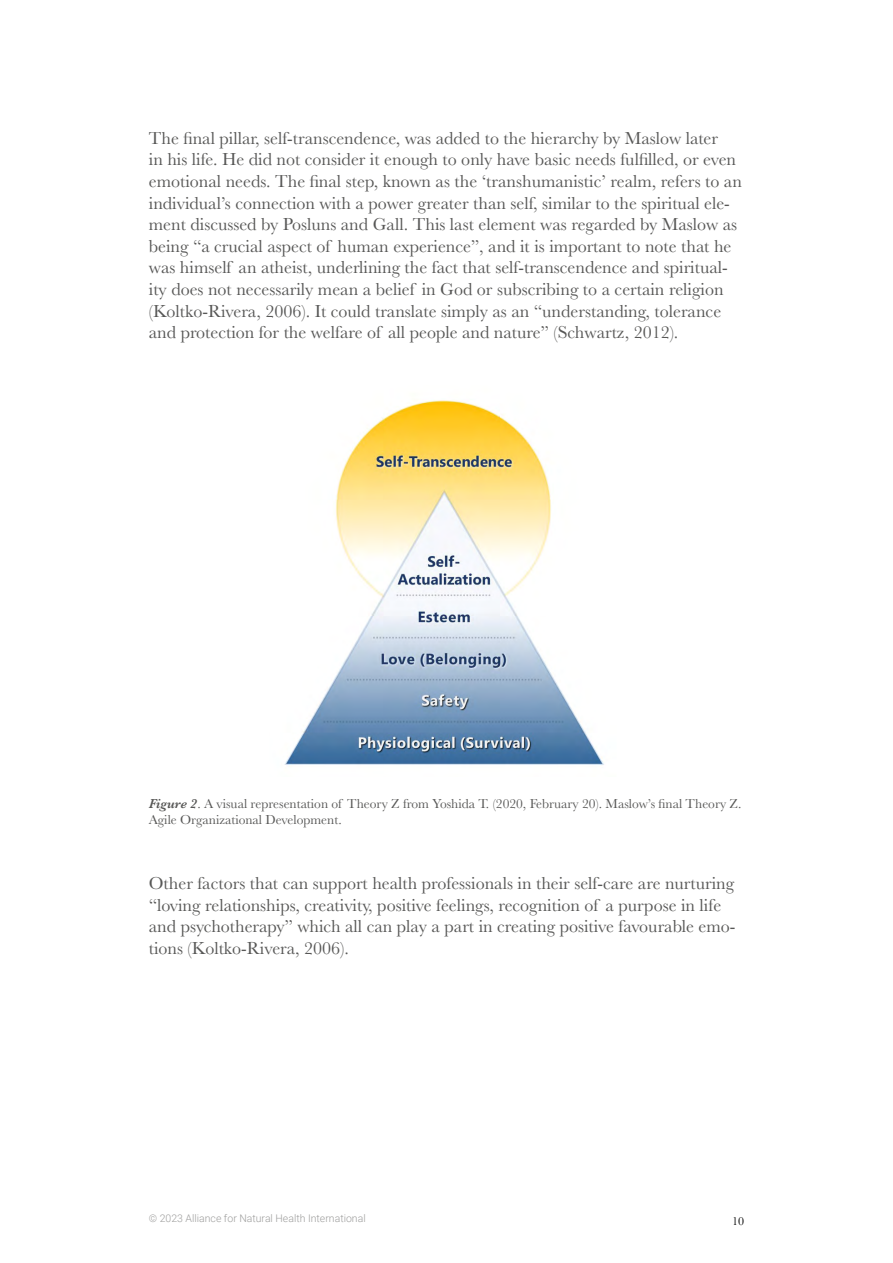
<style>
.page{position:relative;width:893px;height:1263px;background:#fff}
.page>*{position:absolute;margin:0;border:0;box-sizing:border-box;transform-origin:0 0}
.t1{font:18px/21.6px "Baskerville";color:#575756}
.t2{font:13.5px/16.2px "Baskerville";color:#575756}
.t3{font:12px "Baskerville";color:#000}
.t4{font:300 10.5px "Roboto";color:#9d9d9c}
.s1{font-weight:600;font-style:italic}
</style>
<div class="page">
<img style="left:284px;top:400px;width:320px;height:367px">
<p class="t1" style="left:149px;top:127px;width:595px">The final pillar, self-transcendence, was added to the hierarchy by Maslow later<br>in his life. He did not consider it enough to only have basic needs fulfilled, or even emotional needs. The final step, known as the ‘transhumanistic’ realm, refers to an individual’s connection with a power greater than self, similar to the spiritual ele&shy;ment discussed by Posluns and Gall. This last element was regarded by Maslow as being “a crucial aspect of human experience”, and it is important to note that he was himself an atheist, underlining the fact that self-transcendence and spiritual&shy;ity does not necessarily mean a belief in God or subscribing to a certain religion (Koltko-Rivera, 2006). It could translate simply as an “understanding, tolerance and protection for the welfare of all people and nature” (Schwartz, 2012).</p>
<p class="t2" style="left:149px;top:796px;width:594px"><span class="s1">Figure 2</span>. A visual representation of Theory Z from Yoshida T. (2020, February 20). Maslow’s final Theory Z.<br>Agile Organizational Development.</p>
<p class="t1" style="left:149px;top:873px;width:588px">Other factors that can support health professionals in their self-care are nurturing “loving relationships, creativity, positive feelings, recognition of a purpose in life and psychotherapy” which all can play a part in creating positive favourable emo&shy;tions (Koltko-Rivera, 2006).</p>
<p class="t4" style="left:149px;top:1211px;width:218px">© 2023 Alliance for Natural Health International</p>
<p class="t3" style="left:732px;top:1213px;width:13px">10</p>
</div>
